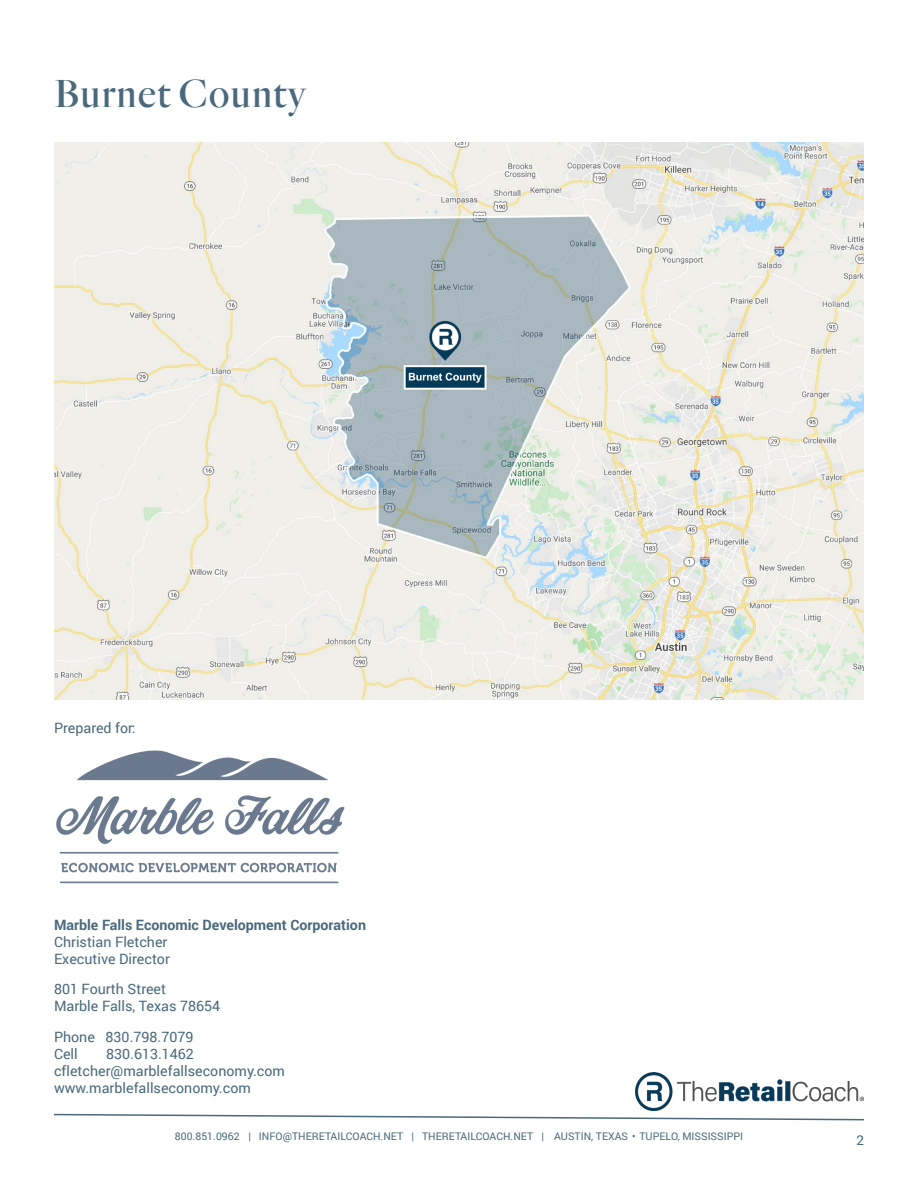
<style>
.page{position:relative;width:918px;height:1188px;background:#fff}
.page>*{position:absolute;margin:0;border:0;box-sizing:border-box;transform-origin:0 0}
.BlueTitles{font:40.5px "TRC Quarto Regular";letter-spacing:.025em;color:#4a697c}
.t1{font:14.25px/17.1px "Roboto";color:#4a697c}
.t2{font:700 14.25px "Roboto";color:#4a697c}
.t3{font:13.5px "Roboto";color:#4a697c}
.t4{font:10.5px "Roboto";color:#4a697c}
</style>
<div class="page">
<svg style="left:54px;top:1113px;width:810px;height:8px"></svg>
<img style="left:636px;top:1073px;width:228px;height:37px">
<img style="left:56px;top:750px;width:289px;height:134px">
<img style="left:54px;top:142px;width:810px;height:558px">
<p class="BlueTitles" style="left:54px;top:69px;width:253px">Burnet County</p>
<p class="t1" style="left:54px;top:719px;width:83px">Prepared for:</p>
<p class="t2" style="left:54px;top:914px;width:314px">Marble Falls Economic Development Corporation</p>
<p class="t1" style="left:54px;top:933px;width:117px">Christian Fletcher<br>Executive Director</p>
<p class="t1" style="left:54px;top:980px;width:114px">801 Fourth Street</p>
<p class="t1" style="left:54px;top:997px;width:168px">Marble Falls, Texas 78654</p>
<p class="t1" style="left:54px;top:1028px;width:141px">Phone 830.798.7079</p>
<p class="t1" style="left:54px;top:1045px;width:25px">Cell</p>
<p class="t1" style="left:106px;top:1045px;width:89px">830.613.1462</p>
<p class="t1" style="left:54px;top:1062px;width:232px">cfletcher@marblefallseconomy.com</p>
<p class="t1" style="left:54px;top:1079px;width:198px">www.marblefallseconomy.com</p>
<p class="t4" style="left:175px;top:1128px;width:570px">800.851.0962 | INFO@THERETAILCOACH.NET | THERETAILCOACH.NET | AUSTIN, TEXAS • TUPELO, MISSISSIPPI</p>
<p class="t3" style="left:856px;top:1131px;width:9px">2</p>
</div>
